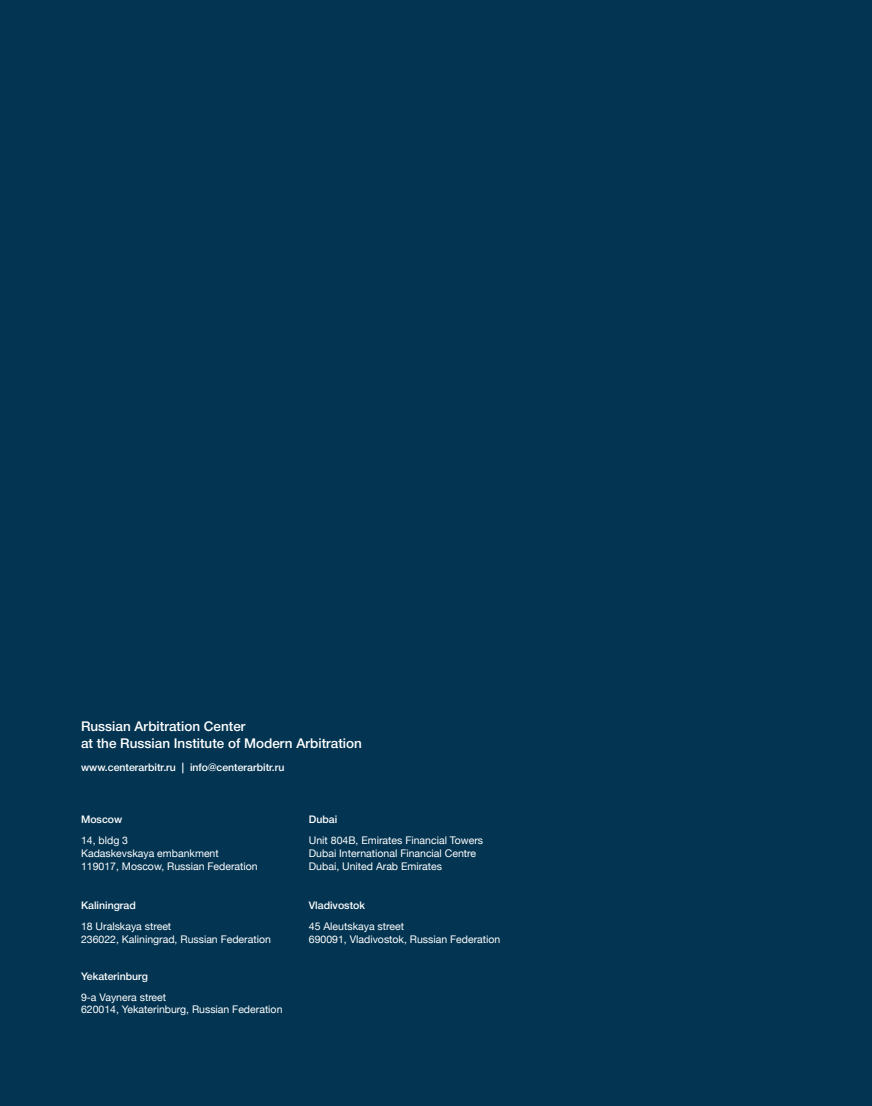
<style>
.page{position:relative;width:872px;height:1106px;background:#033451}
.page>*{position:absolute;margin:0;border:0;box-sizing:border-box;transform-origin:0 0}
.t1{font:500 13.5px/16.2px "Helvetica Neue";color:#fff}
.t2{font:10.5px/12.6px "Helvetica Neue";color:#fff}
.t3{font:500 10.5px "Helvetica Neue";color:#fff}
</style>
<div class="page">
<p class="t1" style="left:81px;top:717px;width:282px">Russian Arbitration Center<br>at the Russian Institute of Modern Arbitration</p>
<p class="t3" style="left:81px;top:758px;width:205px">www.centerarbitr.ru | info@centerarbitr.ru</p>
<p class="t3" style="left:81px;top:811px;width:43px">Moscow</p>
<p class="t2" style="left:81px;top:835px;width:178px">14, bldg 3<br>Kadaskevskaya embankment<br>119017, Moscow, Russian Federation</p>
<p class="t3" style="left:81px;top:897px;width:56px">Kaliningrad</p>
<p class="t2" style="left:81px;top:920px;width:191px">18 Uralskaya street<br>236022, Kaliningrad, Russian Federation</p>
<p class="t3" style="left:81px;top:967px;width:69px">Yekaterinburg</p>
<p class="t2" style="left:81px;top:991px;width:203px">9-a Vaynera street<br>620014, Yekaterinburg, Russian Federation</p>
<p class="t3" style="left:309px;top:811px;width:30px">Dubai</p>
<p class="t2" style="left:309px;top:835px;width:176px">Unit 804B, Emirates Financial Towers<br>Dubai International Financial Centre<br>Dubai, United Arab Emirates</p>
<p class="t3" style="left:309px;top:897px;width:58px">Vladivostok</p>
<p class="t2" style="left:309px;top:920px;width:193px">45 Aleutskaya street<br>690091, Vladivostok, Russian Federation</p>
</div>
